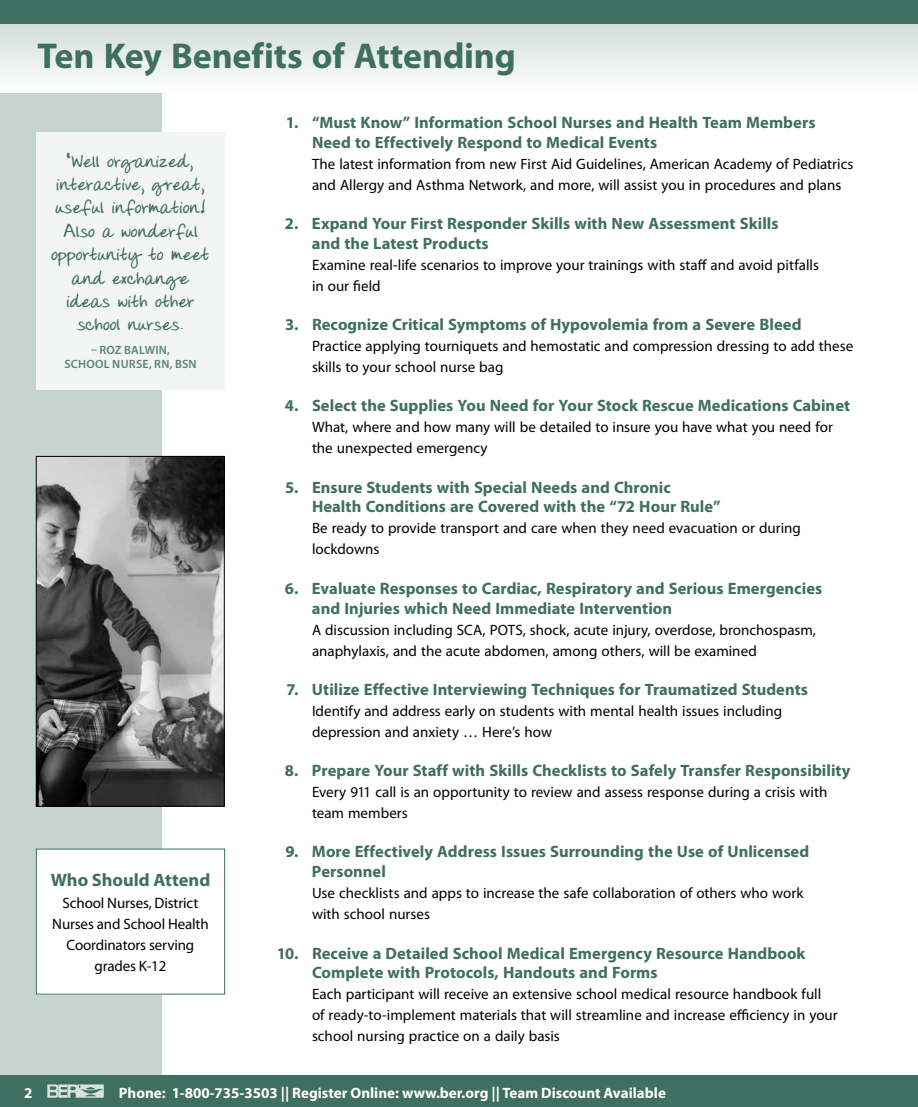
<style>
.page{position:relative;width:918px;height:1107px;background:#fff}
.page>*{position:absolute;margin:0;border:0;box-sizing:border-box;transform-origin:0 0}
.t1{font:700 36px "Myriad Pro";letter-spacing:-.005em;color:#3f6f60}
.t2{font:700 19.5px/23.4px "Donnys Hand";letter-spacing:.005em;color:#3f6f60;text-align:center}
.t3{font:700 18px "Myriad Pro";color:#3f6f60}
.t4{font:700 16.5px/19.8px "Myriad Pro";color:#3f6f60}
.t5{font:15px/21px "Myriad Pro";color:#000}
.t6{font:700 15px "Myriad Pro";color:#fff}
.t7{font:600 12px/14.4px "Myriad Pro";letter-spacing:.02em;color:#5a8376;text-align:center}
</style>
<div class="page">
<div style="left:0;top:0;width:162px;height:1107px;background:#c5d4cf"></div>
<div style="left:0;top:1076px;width:918px;height:31px;background:#3f6f60"></div>
<svg style="left:47px;top:1084px;width:57px;height:14px"></svg>
<svg style="left:0;top:24px;width:918px;height:68px"></svg>
<div style="left:0;top:0;width:918px;height:24px;background:#3f6f60"></div>
<div style="left:36px;top:849px;width:189px;height:145px;background:#fff"></div>
<div style="left:36px;top:849px;width:189px;height:145px;border:1px solid #3f6f60"></div>
<div style="left:36px;top:132px;width:189px;height:258px;background:#f2f5f4"></div>
<img style="left:38px;top:458px;width:185px;height:347px">
<div style="left:36px;top:456px;width:189px;height:351px;border:1px solid #000"></div>
<h1 class="t1" style="left:38px;top:32px;width:480px">Ten Key Benefits of Attending</h1>
<h2 class="t2" style="left:51px;top:150px;width:160px">“Well organized, interactive, great, useful information!<br>Also a wonderful opportunity to meet and exchange ideas with other school nurses.</h2>
<p class="t7" style="left:64px;top:342px;width:134px">– ROZ BALWIN,<br>SCHOOL NURSE, RN, BSN</p>
<p class="t3" style="left:51px;top:868px;width:161px">Who Should Attend</p>
<p class="t5" style="left:52px;top:892px;width:158px;text-align:center">School Nurses, District<br>Nurses and School Health<br>Coordinators serving grades K-12</p>
<p class="t4" style="left:312px;top:112px;width:505px;text-indent:-26px">1. “Must Know” Information School Nurses and Health Team Members<br>Need to Effectively Respond to Medical Events</p>
<p class="t5" style="left:312px;top:153px;width:543px">The latest information from new First Aid Guidelines, American Academy of Pediatrics and Allergy and Asthma Network, and more, will assist you in procedures and plans</p>
<p class="t4" style="left:312px;top:213px;width:468px;text-indent:-27px">2. Expand Your First Responder Skills with New Assessment Skills and the Latest Products</p>
<p class="t5" style="left:312px;top:254px;width:508px">Examine real-life scenarios to improve your trainings with staff and avoid pitfalls in our field</p>
<p class="t4" style="left:285px;top:314px;width:518px">3. Recognize Critical Symptoms of Hypovolemia from a Severe Bleed</p>
<p class="t5" style="left:312px;top:335px;width:543px">Practice applying tourniquets and hemostatic and compression dressing to add these skills to your school nurse bag</p>
<p class="t4" style="left:285px;top:395px;width:567px">4. Select the Supplies You Need for Your Stock Rescue Medications Cabinet</p>
<p class="t5" style="left:312px;top:417px;width:522px">What, where and how many will be detailed to insure you have what you need for the unexpected emergency</p>
<p class="t4" style="left:312px;top:477px;width:410px;text-indent:-27px">5. Ensure Students with Special Needs and Chronic<br>Health Conditions are Covered with the “72 Hour Rule”</p>
<p class="t5" style="left:312px;top:518px;width:490px">Be ready to provide transport and care when they need evacuation or during lockdowns</p>
<p class="t4" style="left:312px;top:578px;width:512px;text-indent:-27px">6. Evaluate Responses to Cardiac, Respiratory and Serious Emergencies and Injuries which Need Immediate Intervention</p>
<p class="t5" style="left:312px;top:619px;width:506px">A discussion including SCA, POTS, shock, acute injury, overdose, bronchospasm, anaphylaxis, and the acute abdomen, among others, will be examined</p>
<p class="t4" style="left:287px;top:679px;width:523px">7. Utilize Effective Interviewing Techniques for Traumatized Students</p>
<p class="t5" style="left:312px;top:700px;width:472px">Identify and address early on students with mental health issues including depression and anxiety … Here’s how</p>
<p class="t4" style="left:285px;top:760px;width:567px">8. Prepare Your Staff with Skills Checklists to Safely Transfer Responsibility</p>
<p class="t5" style="left:312px;top:781px;width:517px">Every 911 call is an opportunity to review and assess response during a crisis with team members</p>
<p class="t4" style="left:312px;top:841px;width:499px;text-indent:-26px">9. More Effectively Address Issues Surrounding the Use of Unlicensed<br>Personnel</p>
<p class="t5" style="left:312px;top:882px;width:493px">Use checklists and apps to increase the safe collaboration of others who work with school nurses</p>
<p class="t4" style="left:312px;top:943px;width:495px;text-indent:-35px">10. Receive a Detailed School Medical Emergency Resource Handbook<br>Complete with Protocols, Handouts and Forms</p>
<p class="t5" style="left:312px;top:984px;width:527px">Each participant will receive an extensive school medical resource handbook full<br>of ready-to-implement materials that will streamline and increase efficiency in your school nursing practice on a daily basis</p>
<p class="t6" style="left:24px;top:1083px;width:10px">2</p>
<p class="t6" style="left:119px;top:1083px;width:549px">Phone: 1-800-735-3503 || Register Online: www.ber.org || Team Discount Available</p>
</div>
